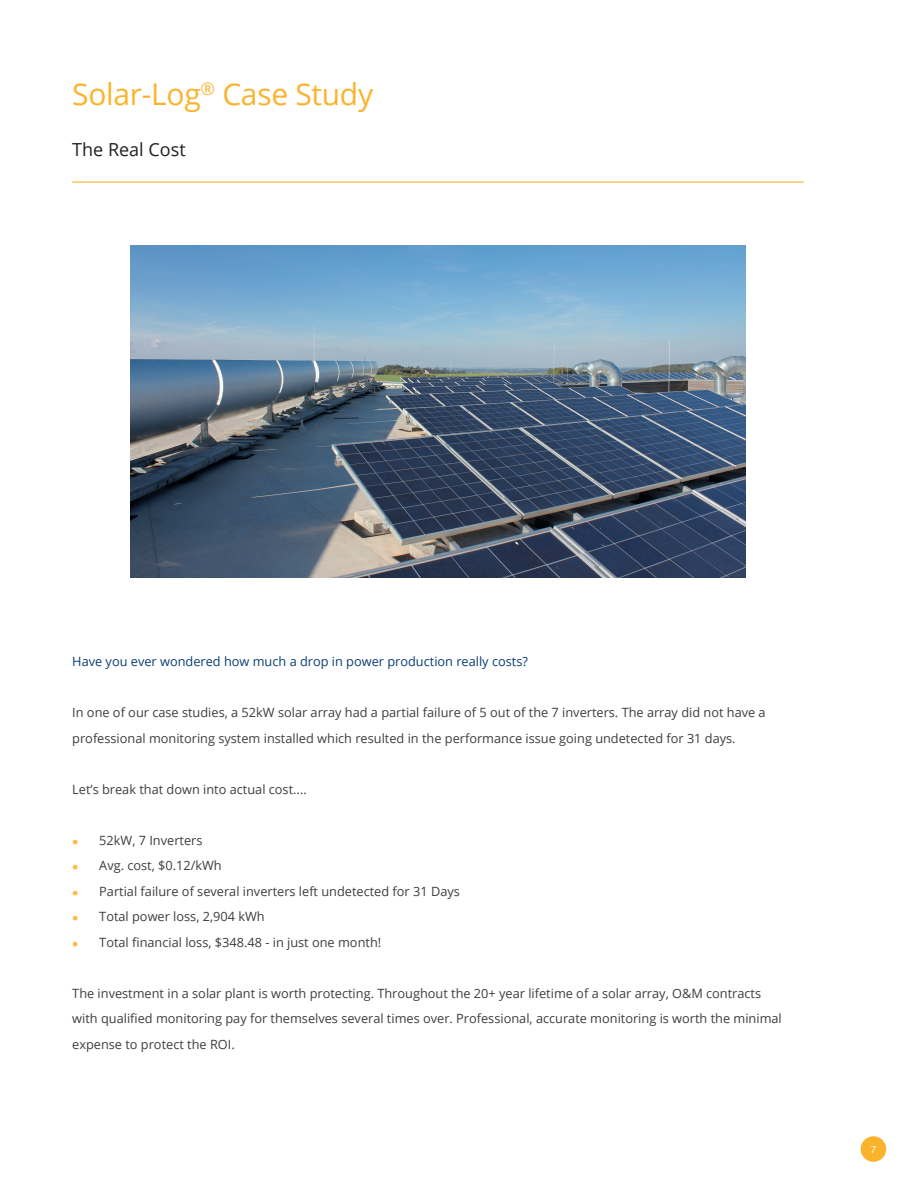
<style>
.page{position:relative;width:918px;height:1188px;background:#fff}
.page>*{position:absolute;margin:0;border:0;box-sizing:border-box;transform-origin:0 0}
.HL{font:30px "Open Sans";letter-spacing:-.01em;color:#fcb32c}
.SL{font:18px "Open Sans";color:#231f20}
.FT{font:12.75px/25.5px "Open Sans";color:#3e3e3f}
.FT-2{font:12.75px "Open Sans";color:#0b3e75}
.t1{font:10.5px "Myriad Pro";color:#fff}
.s1{font-family:"Myriad Pro";font-size:22.5px;color:#fdba44}
</style>
<div class="page">
<div style="left:861px;top:1136px;width:25px;height:26px;background:#fcb32c;border-radius:50%"></div>
<hr style="left:72px;top:182px;width:732px;height:1px;background:#fcb32c">
<img style="left:130px;top:246px;width:616px;height:332px">
<p class="HL" style="left:72px;top:74px;width:302px">Solar-Log<sup>®</sup> Case Study</p>
<p class="SL" style="left:72px;top:137px;width:115px">The Real Cost</p>
<p class="FT-2" style="left:72px;top:653px;width:457px">Have you ever wondered how much a drop in power production really costs?</p>
<p class="FT" style="left:72px;top:699px;width:695px">In one of our case studies, a 52kW solar array had a partial failure of 5 out of the 7 inverters. The array did not have a professional monitoring system installed which resulted in the performance issue going undetected for 31 days.</p>
<p class="FT" style="left:72px;top:776px;width:236px">Let’s break that down into actual cost....</p>
<p class="FT" style="left:72px;top:827px;width:132px"><span class="s1">•</span> 52kW, 7 Inverters</p>
<p class="FT" style="left:72px;top:852px;width:151px"><span class="s1">•</span> Avg. cost, $0.12/kWh</p>
<p class="FT" style="left:72px;top:878px;width:389px"><span class="s1">•</span> Partial failure of several inverters left undetected for 31 Days</p>
<p class="FT" style="left:72px;top:903px;width:194px"><span class="s1">•</span> Total power loss, 2,904 kWh</p>
<p class="FT" style="left:72px;top:929px;width:310px"><span class="s1">•</span> Total financial loss, $348.48 - in just one month!</p>
<p class="FT" style="left:72px;top:980px;width:711px">The investment in a solar plant is worth protecting. Throughout the 20+ year lifetime of a solar array, O&amp;M contracts with qualified monitoring pay for themselves several times over. Professional, accurate monitoring is worth the minimal expense to protect the ROI.</p>
<p class="t1" style="left:871px;top:1143px;width:7px">7</p>
</div>
